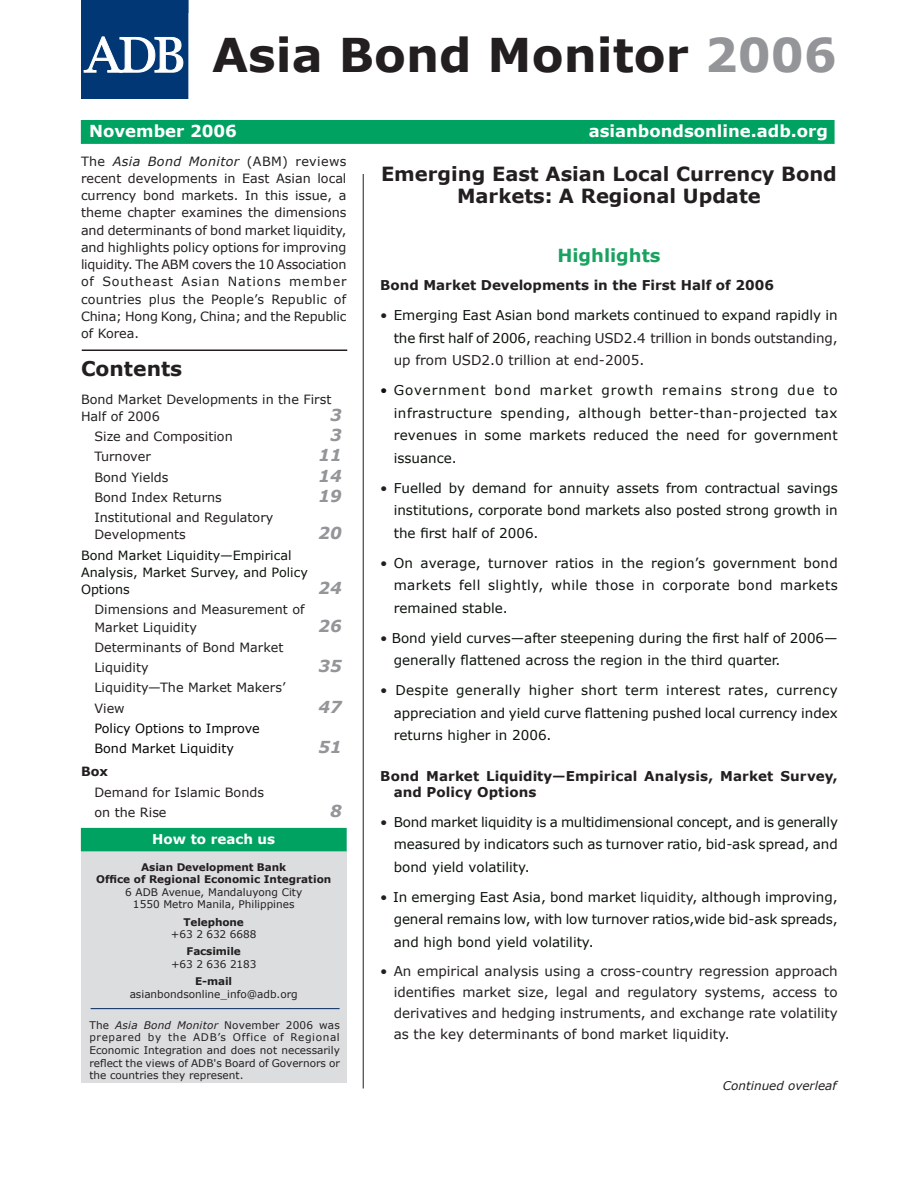
<style>
.page{position:relative;width:918px;height:1188px;background:#fff}
.page>*{position:absolute;margin:0;border:0;box-sizing:border-box;transform-origin:0 0}
.t1{font:700 46.5px "Verdana";color:#231f20}
.t2{font:700 20.25px "Verdana";color:#231f20}
.highlights-h2{font:700 19.5px/21.8px "Verdana";color:#231f20;text-align:center}
.highlights-h2-2{font:700 18px "Verdana";color:#19a260}
.t3{font:700 16.5px "Verdana";color:#fff}
.tocstyle{font:italic 700 16.5px "Verdana";color:#939598}
.highlights-list1{font:13.5px/22.5px "Verdana";color:#0b120b;text-align:justify}
.highlights-list1-2{font:13.5px/21.1px "Verdana";color:#231f20;text-align:justify}
.highlights-list1-3{font:700 13.5px/16.2px "Verdana";color:#231f20}
.t4{font:700 13.5px "Verdana";color:#fff}
.tenga{font:12.75px/17.2px "Verdana";letter-spacing:-.015em;color:#231f20;text-align:justify}
.tocstyle-2{font:12.75px/17.2px "Verdana";color:#231f20}
.tocstyle-3{font:12.75px/17.2px "Verdana";color:#0b120b}
.tocstyle-4{font:12.75px "Verdana";color:#040503}
.tocstyle-5{font:700 12.75px "Verdana";color:#231f20}
.hl-text{font:italic 12px "Verdana";color:#231f20}
.t5{font:10.5px/12.6px "Verdana";color:#231f20;text-align:justify}
.t6{font:700 10.5px "Verdana";letter-spacing:-.01em;color:#231f20}
.s1{color:#939598}
.s2{font-style:italic}
.s3{color:#231f20}
.s4{color:#201d1e}
</style>
<div class="page">
<hr style="left:363px;top:174px;width:1px;height:915px;background:#231f20">
<hr style="left:82px;top:350px;width:265px;height:1px;background:#231f20">
<div style="left:81px;top:828px;width:265px;height:255px;background:#dcdddf"></div>
<div style="left:81px;top:828px;width:265px;height:23px;background:#00a261"></div>
<div style="left:81px;top:121px;width:753px;height:22px;background:#00a261"></div>
<div style="left:81px;top:120px;width:753px;height:24px;border:1px solid #00a261"></div>
<svg style="left:82px;top:0;width:106px;height:99px;background:#255388"></svg>
<hr style="left:91px;top:1008px;width:249px;height:1px;background:#00285f">
<p class="t1" style="left:212px;top:26px;width:626px">Asia Bond Monitor <span class="s1">2006</span></p>
<p class="t3" style="left:89px;top:121px;width:149px">November 2006</p>
<p class="t3" style="left:589px;top:121px;width:241px">asianbondsonline.adb.org</p>
<p class="tenga" style="left:81px;top:152px;width:267px">The <span class="s2">Asia Bond Monitor</span> (ABM) reviews recent developments in East Asian local currency bond markets. In this issue, a theme chapter examines the dimensions and determinants of bond market liquidity, and highlights policy options for improving liquidity. The ABM covers the 10 Association of Southeast Asian Nations member countries plus the People’s Republic of China; Hong Kong, China; and the Republic of Korea.</p>
<p class="t2" style="left:81px;top:356px;width:103px">Contents</p>
<p class="tocstyle-2" style="left:81px;top:390px;width:252px">Bond Market Developments in the First<br>Half of 2006</p>
<p class="tocstyle" style="left:330px;top:404px;width:13px">3</p>
<p class="tocstyle-2" style="left:94px;top:427px;width:140px">Size and Composition</p>
<p class="tocstyle" style="left:330px;top:425px;width:13px">3</p>
<p class="tocstyle-2" style="left:94px;top:448px;width:58px">Turnover</p>
<p class="tocstyle" style="left:319px;top:445px;width:25px">11</p>
<p class="tocstyle-2" style="left:94px;top:468px;width:75px">Bond Yields</p>
<p class="tocstyle" style="left:319px;top:465px;width:25px">14</p>
<p class="tocstyle-2" style="left:94px;top:488px;width:129px">Bond Index Returns</p>
<p class="tocstyle" style="left:319px;top:485px;width:25px">19</p>
<p class="tocstyle-2" style="left:94px;top:508px;width:180px">Institutional and Regulatory<br>Developments</p>
<p class="tocstyle" style="left:319px;top:523px;width:25px">20</p>
<p class="tocstyle-3" style="left:81px;top:546px;width:228px">Bond Market Liquidity—Empirical<br>Analysis, Market Survey, and Policy<br>Options</p>
<p class="tocstyle-2" style="left:94px;top:601px;width:212px">Dimensions and Measurement of<br>Market Liquidity</p>
<p class="tocstyle" style="left:319px;top:578px;width:25px">24</p>
<p class="tocstyle" style="left:319px;top:615px;width:25px">26</p>
<p class="tocstyle-2" style="left:94px;top:638px;width:190px">Determinants of Bond Market</p>
<p class="tocstyle-2" style="left:94px;top:658px;width:56px">Liquidity</p>
<p class="tocstyle" style="left:319px;top:656px;width:25px">35</p>
<p class="tocstyle-2" style="left:94px;top:679px;width:192px">Liquidity—The Market Makers’</p>
<p class="tocstyle-2" style="left:94px;top:699px;width:32px">View</p>
<p class="tocstyle" style="left:319px;top:696px;width:25px">47</p>
<p class="tocstyle-4" style="left:94px;top:720px;width:167px">Policy Options to Improve</p>
<p class="tocstyle-4" style="left:94px;top:740px;width:141px">Bond Market Liquidity</p>
<p class="tocstyle" style="left:319px;top:737px;width:25px">51</p>
<p class="tocstyle-5" style="left:81px;top:764px;width:29px">Box</p>
<p class="tocstyle-2" style="left:94px;top:783px;width:171px">Demand for Islamic Bonds</p>
<p class="tocstyle-2" style="left:94px;top:803px;width:74px">on the Rise</p>
<p class="tocstyle" style="left:330px;top:800px;width:13px">8</p>
<p class="t4" style="left:152px;top:831px;width:124px">How to reach us</p>
<p class="t6" style="left:141px;top:860px;width:146px">Asian Development Bank</p>
<p class="t6" style="left:96px;top:873px;width:237px">Office of Regional Economic Integration</p>
<p class="t5" style="left:125px;top:885px;width:178px">6 ADB Avenue, Mandaluyong City</p>
<p class="t5" style="left:133px;top:898px;width:163px">1550 Metro Manila, Philippines</p>
<p class="t6" style="left:184px;top:915px;width:62px">Telephone</p>
<p class="t5" style="left:171px;top:928px;width:87px">+63 2 632 6688</p>
<p class="t6" style="left:187px;top:945px;width:56px">Facsimile</p>
<p class="t5" style="left:171px;top:957px;width:87px">+63 2 636 2183</p>
<p class="t6" style="left:195px;top:974px;width:38px">E-mail</p>
<p class="t5" style="left:130px;top:987px;width:170px">asianbondsonline_info@adb.org</p>
<p class="t5" style="left:89px;top:1018px;width:252px">The <span class="s2">Asia Bond Monitor</span> November 2006 was prepared by the ADB’s Office of Regional Economic Integration and does not neces-sarily reflect the views of ADB's Board of Governors or the countries they represent.</p>
<p class="highlights-h2" style="left:381px;top:163px;width:457px">Emerging East Asian Local Currency Bond<br>Markets: A Regional Update</p>
<p class="highlights-h2-2" style="left:557px;top:244px;width:105px">Highlights</p>
<p class="highlights-list1-3" style="left:380px;top:277px;width:395px">Bond Market Developments in the First Half of 2006</p>
<p class="highlights-list1" style="left:394px;top:304px;width:445px;text-indent:-14px"><span class="s3">•</span> Emerging East Asian bond markets continued to expand rapidly in the first half of 2006, <span class="s3">reaching USD2.4 trillion in bonds outstanding, up from USD2.0 trillion at end-2005</span>.</p>
<p class="highlights-list1" style="left:394px;top:379px;width:446px;text-indent:-14px">• Government bond market growth remains strong due to infrastructure spending, although better-than-projected tax revenues in some markets reduced the need for government issuance.</p>
<p class="highlights-list1" style="left:394px;top:476px;width:446px;text-indent:-14px"><span class="s3">•</span> Fuelled by demand for annuity assets from contractual savings institutions, corporate bond markets also posted strong growth in the first half of 2006.</p>
<p class="highlights-list1" style="left:394px;top:551px;width:446px;text-indent:-14px"><span class="s3">•</span> On average, turnover ratios in the region’s government bond markets fell slightly, while those in corporate bond markets remained stable.</p>
<p class="highlights-list1" style="left:394px;top:626px;width:446px;text-indent:-14px"><span class="s3">•</span> Bond yield curves—after steepening during the first half of 2006— generally flattened across the region in the third quarter.</p>
<p class="highlights-list1" style="left:394px;top:679px;width:445px;text-indent:-14px"><span class="s3">•</span> Despite generally higher short term interest rates, currency appreciation and yield curve flattening pushed local currency index returns higher in 2006.</p>
<p class="highlights-list1-3" style="left:394px;top:767px;width:445px;text-indent:-14px">Bond Market Liquidity—Empirical Analysis, Market Survey, and Policy Options</p>
<p class="highlights-list1" style="left:394px;top:810px;width:446px;text-indent:-14px"><span class="s3">•</span> Bond market liquidity is a multidimensional concept, and is generally measured by indicators such as turnover ratio, bid-ask spread, and bond yield volatility.</p>
<p class="highlights-list1" style="left:394px;top:885px;width:445px;text-indent:-14px"><span class="s3">•</span> In emerging East Asia, bond market <span class="s4">liquidity</span>, although improving, general remains low, with low turnover ratios,wide bid-ask spreads, and high bond yield volatility.</p>
<p class="highlights-list1-2" style="left:394px;top:960px;width:446px;text-indent:-14px">• An empirical analysis using a cross-country regression approach identifies market size, legal and regulatory systems, access to derivatives and hedging instruments, and exchange rate volatility as the key determinants <span class="s4">of bond market liquidity.</span></p>
<p class="hl-text" style="left:723px;top:1078px;width:115px">Continued overleaf</p>
</div>
